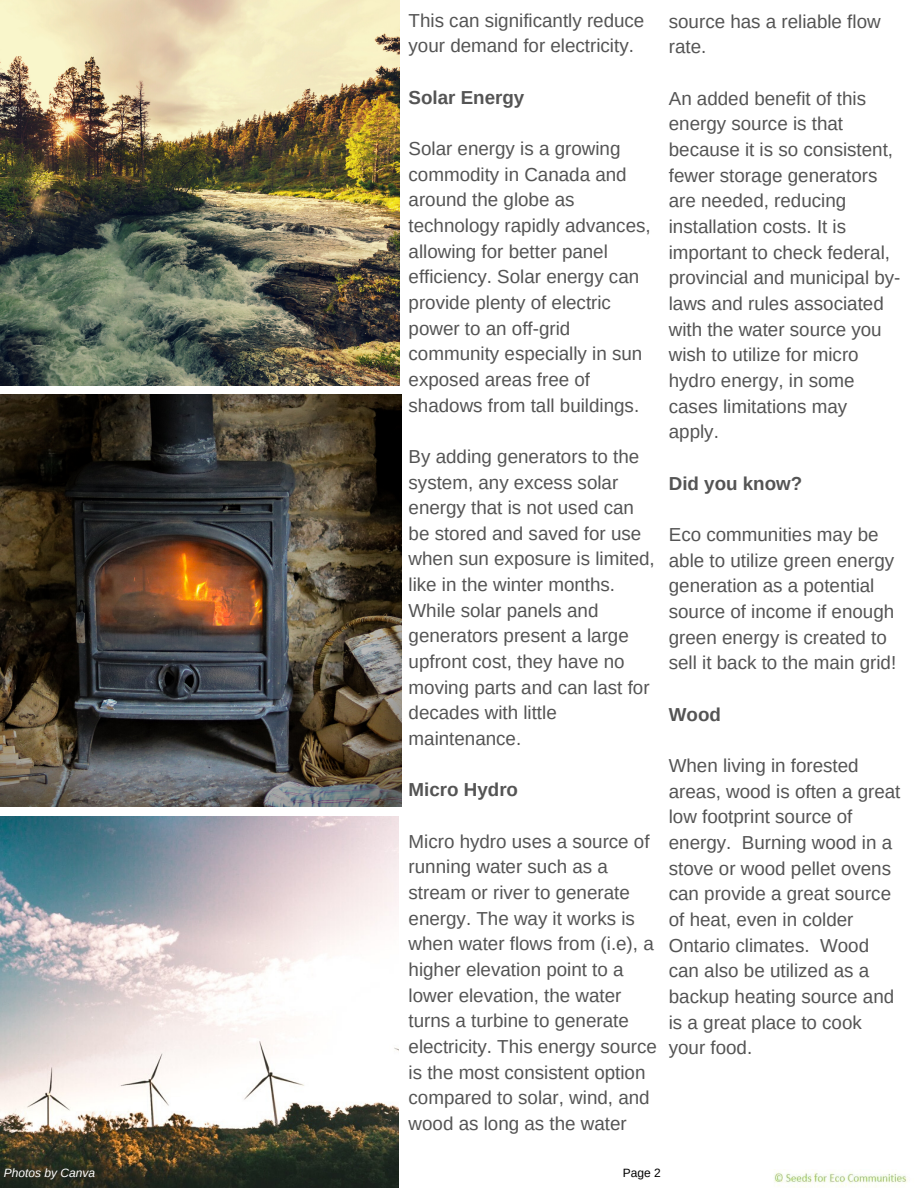
<style>
.page{position:relative;width:918px;height:1188px;background:#fff}
.page>*{position:absolute;margin:0;border:0;box-sizing:border-box;transform-origin:0 0}
.t1{font:18.75px/25.7px "Arimo";color:#545454}
.t2{font:700 18.75px "Arimo";color:#545454}
.t3{font:italic 12px "Arimo";color:#fff}
.t4{font:12px "Arimo";color:#000}
</style>
<div class="page">
<img style="left:774px;top:1169px;width:133px;height:18px">
<img style="left:0;top:0;width:399px;height:386px">
<img style="left:0;top:395px;width:402px;height:411px">
<img style="left:0;top:817px;width:399px;height:371px">
<p class="t1" style="left:409px;top:7px;width:237px">This can significantly reduce your demand for electricity.</p>
<p class="t2" style="left:409px;top:87px;width:117px">Solar Energy</p>
<p class="t1" style="left:409px;top:136px;width:244px">Solar energy is a growing commodity in Canada and around the globe as technology rapidly advances, allowing for better panel efficiency. Solar energy can provide plenty of electric power to an off-grid community especially in sun exposed areas free of shadows from tall buildings.</p>
<p class="t1" style="left:409px;top:444px;width:248px">By adding generators to the system, any excess solar energy that is not used can be stored and saved for use when sun exposure is limited, like in the winter months.<br>While solar panels and generators present a large upfront cost, they have no moving parts and can last for decades with little maintenance.</p>
<p class="t2" style="left:409px;top:779px;width:111px">Micro Hydro</p>
<p class="t1" style="left:409px;top:828px;width:250px">Micro hydro uses a source of running water such as a stream or river to generate energy. The way it works is when water flows from (i.e), a higher elevation point to a lower elevation, the water turns a turbine to generate electricity. This energy source is the most consistent option compared to solar, wind, and wood as long as the water</p>
<p class="t1" style="left:669px;top:8px;width:213px">source has a reliable flow rate.</p>
<p class="t1" style="left:669px;top:85px;width:233px">An added benefit of this energy source is that because it is so consistent, fewer storage generators are needed, reducing installation costs. It is important to check federal, provincial and municipal by&shy;laws and rules associated with the water source you wish to utilize for micro hydro energy, in some cases limitations may apply.</p>
<p class="t2" style="left:669px;top:473px;width:135px">Did you know?</p>
<p class="t1" style="left:669px;top:522px;width:229px">Eco communities may be able to utilize green energy generation as a potential source of income if enough green energy is created to sell it back to the main grid!</p>
<p class="t2" style="left:669px;top:704px;width:54px">Wood</p>
<p class="t1" style="left:669px;top:753px;width:233px">When living in forested areas, wood is often a great low footprint source of energy. Burning wood in a stove or wood pellet ovens can provide a great source of heat, even in colder<br>Ontario climates. Wood can also be utilized as a backup heating source and is a great place to cook your food.</p>
<p class="t3" style="left:4px;top:1166px;width:93px">Photos by Canva</p>
<p class="t4" style="left:623px;top:1166px;width:39px">Page 2</p>
</div>
